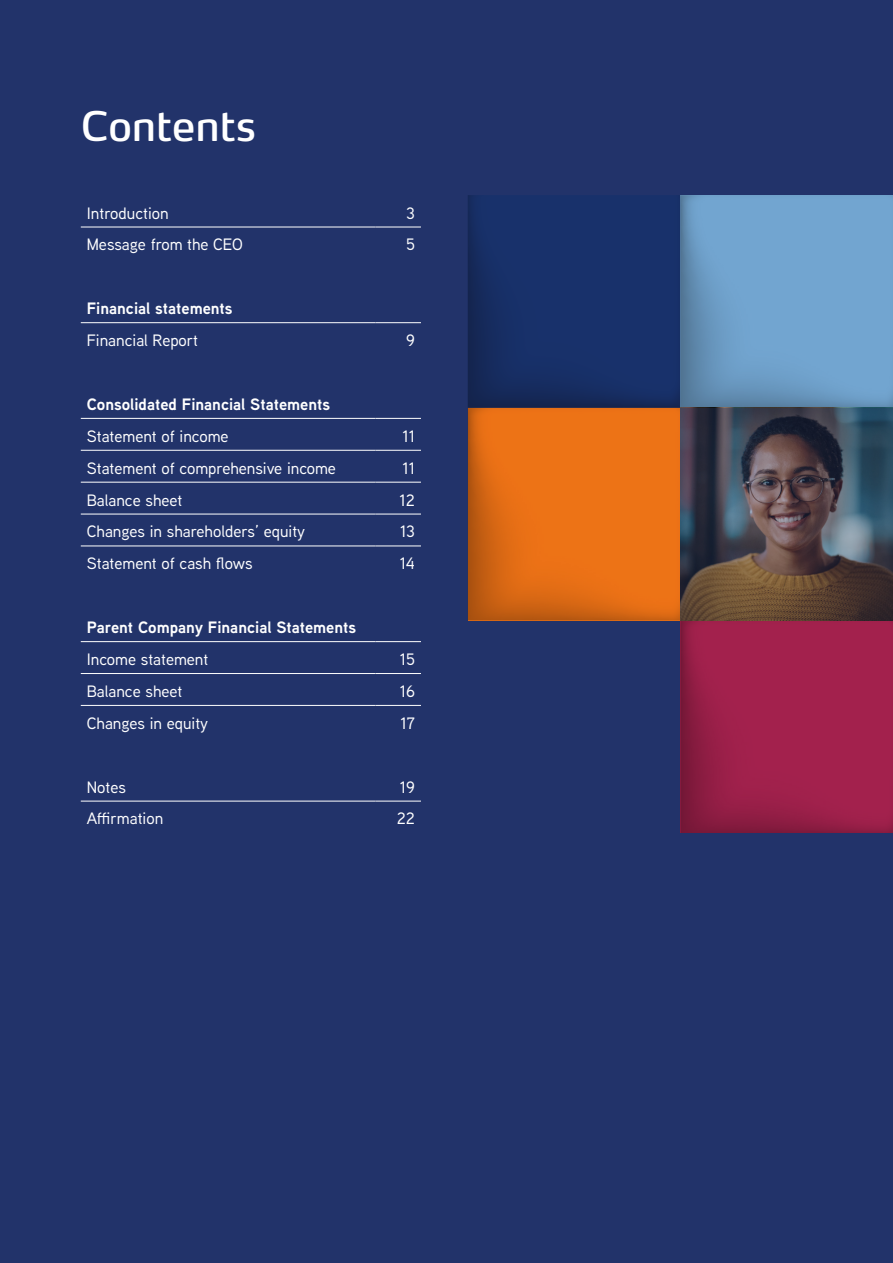
<style>
.page{position:relative;width:893px;height:1263px;background:#22336a}
.page>*{position:absolute;margin:0;border:0;box-sizing:border-box;transform-origin:0 0}
.H1_-_Framvagn{font:40.5px "Max Pro";color:#fff}
.Tabell_Vänster{font:500 16.5px "Aaux Next";color:#fff}
.Tabell_Vänster-2{font:700 16.5px "Aaux Next";color:#fff}
.Tabell_Höger{font:500 16.5px "Aaux Next";color:#fff}
</style>
<div class="page">
<hr style="left:376px;top:418px;width:45px;height:1px;background:#fff">
<hr style="left:376px;top:450px;width:45px;height:1px;background:#fff">
<hr style="left:376px;top:482px;width:45px;height:1px;background:#fff">
<hr style="left:376px;top:514px;width:45px;height:1px;background:#fff">
<hr style="left:376px;top:546px;width:45px;height:1px;background:#fff">
<hr style="left:81px;top:227px;width:295px;height:1px;background:#fff">
<hr style="left:376px;top:227px;width:45px;height:1px;background:#fff">
<hr style="left:81px;top:322px;width:295px;height:1px;background:#fff">
<hr style="left:376px;top:322px;width:45px;height:1px;background:#fff">
<hr style="left:81px;top:418px;width:295px;height:1px;background:#fff">
<hr style="left:81px;top:450px;width:295px;height:1px;background:#fff">
<hr style="left:81px;top:482px;width:295px;height:1px;background:#fff">
<hr style="left:81px;top:514px;width:295px;height:1px;background:#fff">
<hr style="left:81px;top:546px;width:295px;height:1px;background:#fff">
<hr style="left:81px;top:641px;width:295px;height:1px;background:#fff">
<hr style="left:376px;top:641px;width:45px;height:1px;background:#fff">
<hr style="left:81px;top:673px;width:295px;height:1px;background:#fff">
<hr style="left:376px;top:673px;width:45px;height:1px;background:#fff">
<hr style="left:81px;top:705px;width:295px;height:1px;background:#fff">
<hr style="left:376px;top:705px;width:45px;height:1px;background:#fff">
<hr style="left:81px;top:801px;width:295px;height:1px;background:#fff">
<hr style="left:376px;top:801px;width:45px;height:1px;background:#fff">
<img style="left:468px;top:195px;width:212px;height:425px">
<img style="left:680px;top:195px;width:213px;height:638px">
<img style="left:465px;top:408px;width:218px;height:1px">
<svg style="left:680px;top:408px;width:213px;height:212px;background:#4c484d"></svg>
<p class="H1_-_Framvagn" style="left:81px;top:92px;width:177px">Contents</p>
<p class="Tabell_Vänster" style="left:87px;top:201px;width:83px">Introduction</p>
<p class="Tabell_Höger" style="left:406px;top:201px;width:10px">3</p>
<p class="Tabell_Vänster" style="left:87px;top:233px;width:158px">Message from the CEO</p>
<p class="Tabell_Höger" style="left:406px;top:233px;width:10px">5</p>
<p class="Tabell_Vänster-2" style="left:87px;top:297px;width:147px">Financial statements</p>
<p class="Tabell_Vänster" style="left:87px;top:329px;width:113px">Financial Report</p>
<p class="Tabell_Höger" style="left:406px;top:329px;width:10px">9</p>
<p class="Tabell_Vänster-2" style="left:87px;top:392px;width:245px">Consolidated Financial Statements</p>
<p class="Tabell_Vänster" style="left:87px;top:425px;width:143px">Statement of income</p>
<p class="Tabell_Höger" style="left:402px;top:425px;width:14px">11</p>
<p class="Tabell_Vänster" style="left:87px;top:457px;width:251px">Statement of comprehensive income</p>
<p class="Tabell_Höger" style="left:402px;top:457px;width:14px">11</p>
<p class="Tabell_Vänster" style="left:87px;top:488px;width:97px">Balance sheet</p>
<p class="Tabell_Höger" style="left:400px;top:488px;width:17px">12</p>
<p class="Tabell_Vänster" style="left:87px;top:520px;width:220px">Changes in shareholders’ equity</p>
<p class="Tabell_Höger" style="left:400px;top:520px;width:16px">13</p>
<p class="Tabell_Vänster" style="left:87px;top:552px;width:167px">Statement of cash flows</p>
<p class="Tabell_Höger" style="left:400px;top:552px;width:17px">14</p>
<p class="Tabell_Vänster-2" style="left:87px;top:616px;width:271px">Parent Company Financial Statements</p>
<p class="Tabell_Vänster" style="left:87px;top:648px;width:123px">Income statement</p>
<p class="Tabell_Höger" style="left:400px;top:648px;width:17px">15</p>
<p class="Tabell_Vänster" style="left:87px;top:680px;width:97px">Balance sheet</p>
<p class="Tabell_Höger" style="left:400px;top:680px;width:17px">16</p>
<p class="Tabell_Vänster" style="left:87px;top:712px;width:123px">Changes in equity</p>
<p class="Tabell_Höger" style="left:400px;top:712px;width:16px">17</p>
<p class="Tabell_Vänster" style="left:87px;top:776px;width:41px">Notes</p>
<p class="Tabell_Höger" style="left:400px;top:776px;width:17px">19</p>
<p class="Tabell_Vänster" style="left:87px;top:807px;width:78px">Affirmation</p>
<p class="Tabell_Höger" style="left:397px;top:807px;width:20px">22</p>
</div>
